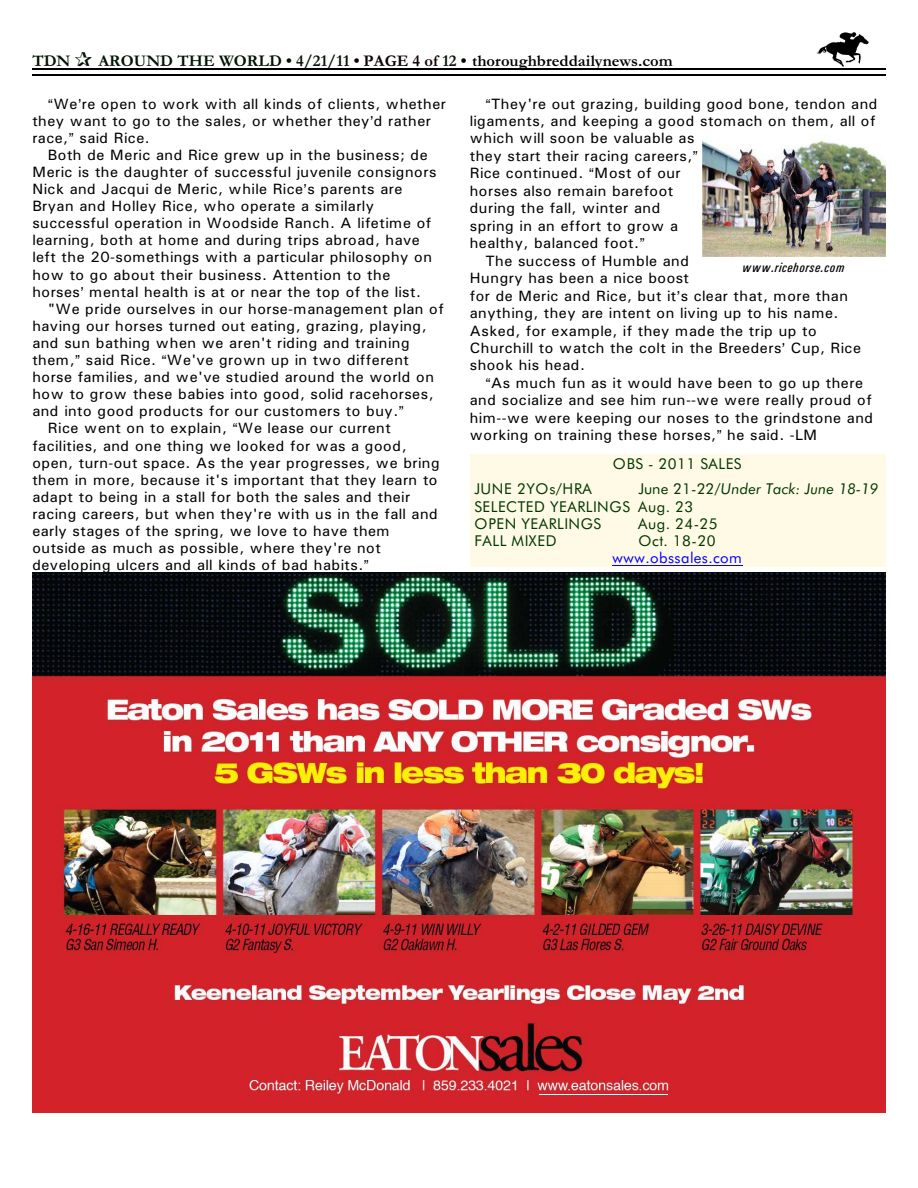
<style>
.page{position:relative;width:918px;height:1188px;background:#fff}
.page>*{position:absolute;margin:0;border:0;box-sizing:border-box;transform-origin:0 0}
.t1{font:700 16.5px "Garamond";color:#000}
.t2{font:700 16.5px "Garamond";color:#001400}
.t3{font:15px/17.1px "Univers";letter-spacing:.03em;color:#000}
.t4{font:15px/17.1px "Futura BT";letter-spacing:.035em;color:#003800}
.t5{font:15px "Futura BT";letter-spacing:.035em;color:#00f}
.t6{font:italic 13.5px "Univers Condensed";letter-spacing:.04em;color:#000}
.s1{color:#001400}
.s2{color:#0f0000}
.s3{font-style:italic}
</style>
<div class="page">
<img style="left:817px;top:32px;width:51px;height:34px">
<hr style="left:32px;top:68px;width:853px;height:1px;background:#000">
<hr style="left:32px;top:75px;width:853px;height:1px;background:#000">
<img style="left:32px;top:572px;width:854px;height:540px">
<hr style="left:539px;top:1094px;width:129px;height:1px;background:#fff">
<hr style="left:66px;top:955px;width:91px;height:1px;background:#d12429">
<hr style="left:221px;top:955px;width:72px;height:1px;background:#d12429">
<hr style="left:383px;top:955px;width:75px;height:1px;background:#d12429">
<hr style="left:545px;top:955px;width:79px;height:1px;background:#d12429">
<hr style="left:703px;top:955px;width:106px;height:1px;background:#d12429">
<img style="left:702px;top:140px;width:184px;height:116px">
<div style="left:470px;top:454px;width:415px;height:112px;background:#fffae6"></div>
<hr style="left:613px;top:565px;width:130px;height:1px;background:#00f">
<p class="t2" style="left:32px;top:55px;width:40px">TDN</p>
<p class="t1" style="left:98px;top:55px;width:576px"><span class="s1">AROUND THE WORLD • 4/21/11</span> <span class="s2">• PAGE 4 of</span> <span class="s1">12</span> • thoroughbreddailynews.com</p>
<p class="t3" style="left:32px;top:96px;width:415px;text-indent:21px">We re open to work with all kinds of clients, whether they want to go to the sales, or whether they d rather race, said Rice.</p>
<p class="t3" style="left:32px;top:147px;width:406px;text-indent:16px">Both de Meric and Rice grew up in the business; de Meric is the daughter of successful juvenile consignors Nick and Jacqui de Meric, while Rice s parents are Bryan and Holley Rice, who operate a similarly successful operation in Woodside Ranch. A lifetime of learning, both at home and during trips abroad, have left the 20-somethings with a particular philosophy on how to go about their business. Attention to the horses mental health is at or near the top of the list.</p>
<p class="t3" style="left:48px;top:301px;width:398px">"We pride ourselves in our horse-management plan of</p>
<p class="t3" style="left:32px;top:318px;width:396px">having our horses turned out eating, grazing, playing,</p>
<p class="t3" style="left:32px;top:336px;width:379px">and sun bathing when we aren't riding and training</p>
<p class="t3" style="left:32px;top:353px;width:378px">them, said Rice. We've grown up in two different</p>
<p class="t3" style="left:32px;top:370px;width:403px">horse families, and we've studied around the world on</p>
<p class="t3" style="left:32px;top:387px;width:403px">how to grow these babies into good, solid racehorses,</p>
<p class="t3" style="left:32px;top:404px;width:367px">and into good products for our customers to buy.</p>
<p class="t3" style="left:48px;top:421px;width:345px">Rice went on to explain, We lease our current</p>
<p class="t3" style="left:32px;top:438px;width:376px">facilities, and one thing we looked for was a good,</p>
<p class="t3" style="left:32px;top:455px;width:409px">open, turn-out space. As the year progresses, we bring</p>
<p class="t3" style="left:32px;top:472px;width:407px">them in more, because it's important that they learn to</p>
<p class="t3" style="left:32px;top:489px;width:379px">adapt to being in a stall for both the sales and their</p>
<p class="t3" style="left:32px;top:507px;width:407px">racing careers, but when they're with us in the fall and</p>
<p class="t3" style="left:32px;top:524px;width:359px">early stages of the spring, we love to have them</p>
<p class="t3" style="left:32px;top:541px;width:350px">outside as much as possible, where they're not</p>
<p class="t3" style="left:32px;top:558px;width:332px">developing ulcers and all kinds of bad habits.</p>
<p class="t3" style="left:491px;top:96px;width:388px">They're out grazing, building good bone, tendon and</p>
<p class="t3" style="left:470px;top:114px;width:407px">ligaments, and keeping a good stomach on them, all of</p>
<p class="t3" style="left:470px;top:131px;width:226px">which will soon be valuable as</p>
<p class="t3" style="left:470px;top:149px;width:224px">they start their racing careers,</p>
<p class="t3" style="left:470px;top:166px;width:213px">Rice continued. Most of our</p>
<p class="t3" style="left:470px;top:183px;width:205px">horses also remain barefoot</p>
<p class="t3" style="left:470px;top:201px;width:192px">during the fall, winter and</p>
<p class="t3" style="left:470px;top:218px;width:210px">spring in an effort to grow a</p>
<p class="t3" style="left:470px;top:236px;width:171px">healthy, balanced foot.</p>
<p class="t3" style="left:485px;top:253px;width:205px">The success of Humble and</p>
<p class="t3" style="left:470px;top:271px;width:221px">Hungry has been a nice boost</p>
<p class="t3" style="left:470px;top:288px;width:380px">for de Meric and Rice, but it s clear that, more than</p>
<p class="t3" style="left:470px;top:306px;width:370px">anything, they are intent on living up to his name.</p>
<p class="t3" style="left:470px;top:323px;width:348px">Asked, for example, if they made the trip up to</p>
<p class="t3" style="left:470px;top:341px;width:393px">Churchill to watch the colt in the Breeders Cup, Rice</p>
<p class="t3" style="left:470px;top:358px;width:117px">shook his head.</p>
<p class="t3" style="left:491px;top:376px;width:373px">As much fun as it would have been to go up there</p>
<p class="t3" style="left:470px;top:393px;width:404px">and socialize and see him run--we were really proud of</p>
<p class="t3" style="left:470px;top:410px;width:405px">him--we were keeping our noses to the grindstone and</p>
<p class="t3" style="left:470px;top:428px;width:349px">working on training these horses, he said. -LM</p>
<p class="t6" style="left:742px;top:263px;width:103px">www.ricehorse.com</p>
<p class="t4" style="left:613px;top:457px;width:130px">OBS - 2011 SALES</p>
<p class="t4" style="left:474px;top:482px;width:405px;text-indent:164px">June 21-22/<span class="s3">Under Tack: June 18-19<br></span>SELECTED YEARLINGS Aug. 23<br>OPEN YEARLINGS</p>
<p class="t4" style="left:474px;top:482px;width:119px">JUNE 2YOs/HRA</p>
<p class="t4" style="left:638px;top:516px;width:81px">Aug. 24-25</p>
<p class="t4" style="left:474px;top:533px;width:84px">FALL MIXED</p>
<p class="t4" style="left:638px;top:533px;width:79px">Oct. 18-20</p>
<p class="t5" style="left:613px;top:551px;width:131px">www.obssales.com</p>
</div>
